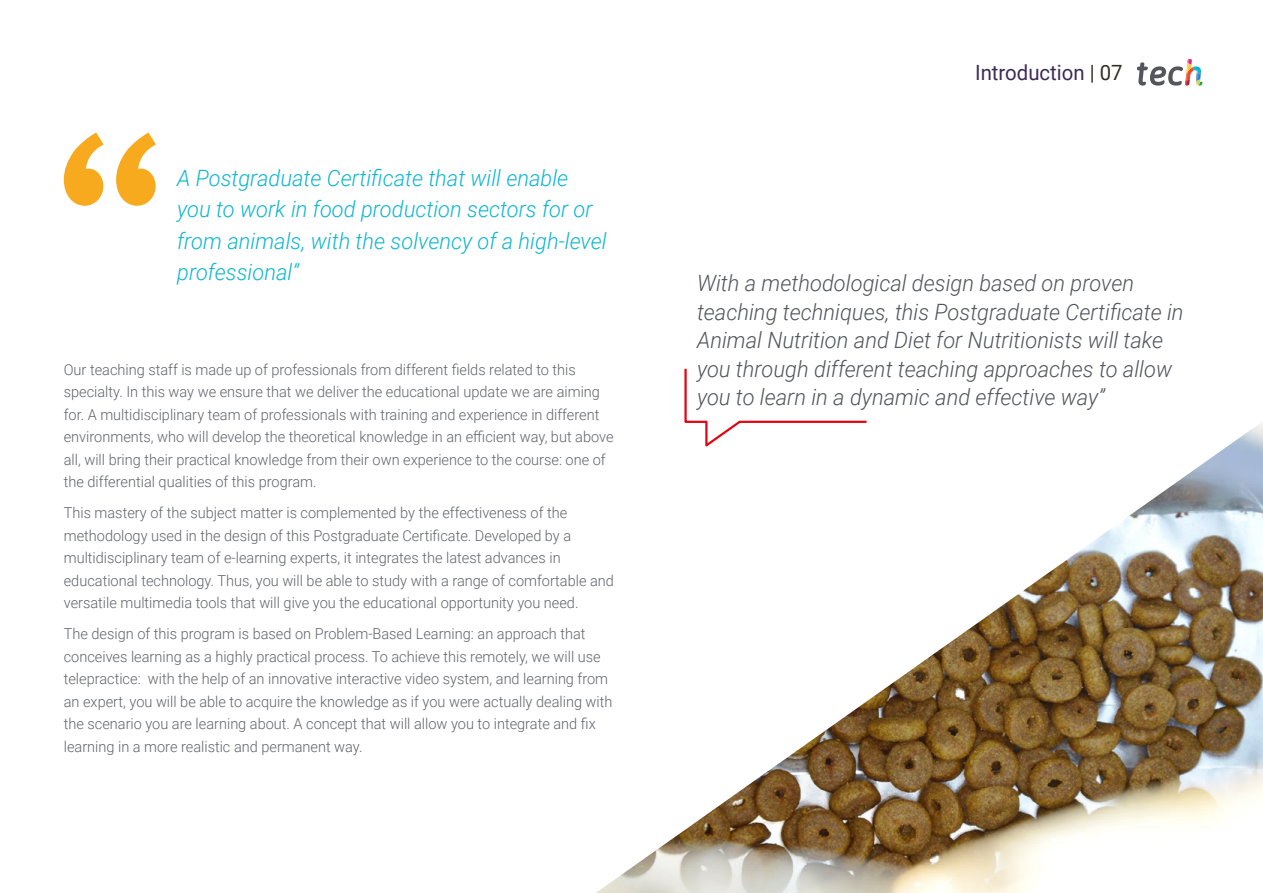
<style>
.page{position:relative;width:1263px;height:893px;background:#fff}
.page>*{position:absolute;margin:0;border:0;box-sizing:border-box;transform-origin:0 0}
.t1{font:italic 300 22.5px/28.5px "Roboto";color:#52555b}
.t2{font:italic 300 22.5px/31.5px "Roboto";color:#0fb6cf}
.t3{font:21px "Roboto";color:#3d2b56}
.t4{font:300 15px/22.5px "Roboto";color:#61646a}
.s1{color:#312e20}
</style>
<div class="page">
<svg style="left:64px;top:133px;width:92px;height:73px"></svg>
<svg style="left:684px;top:368px;width:183px;height:53px"></svg>
<img style="left:596px;top:421px;width:667px;height:472px">
<svg style="left:1137px;top:59px;width:65px;height:27px"></svg>
<h1 class="t2" style="left:177px;top:161px;width:431px">A Postgraduate Certificate that will enable you to work in food production sectors for or from animals, with the solvency of a high-level professional”</h1>
<p class="t4" style="left:64px;top:358px;width:551px">Our teaching staff is made up of professionals from different fields related to this specialty. In this way we ensure that we deliver the educational update we are aiming for. A multidisciplinary team of professionals with training and experience in different environments, who will develop the theoretical knowledge in an efficient way, but above all, will bring their practical knowledge from their own experience to the course: one of the differential qualities of this program.</p>
<p class="t4" style="left:64px;top:501px;width:552px">This mastery of the subject matter is complemented by the effectiveness of the methodology used in the design of this Postgraduate Certificate. Developed by a multidisciplinary team of e-learning experts, it integrates the latest advances in educational technology. Thus, you will be able to study with a range of comfortable and versatile multimedia tools that will give you the educational opportunity you need.</p>
<p class="t4" style="left:64px;top:622px;width:550px">The design of this program is based on Problem-Based Learning: an approach that conceives learning as a highly practical process. To achieve this remotely, we will use telepractice: with the help of an innovative interactive video system, and learning from an expert, you will be able to acquire the knowledge as if you were actually dealing with the scenario you are learning about. A concept that will allow you to integrate and fix learning in a more realistic and permanent way.</p>
<h2 class="t3" style="left:975px;top:57px;width:149px">Introduction <span class="s1">| 07</span></h2>
<p class="t1" style="left:697px;top:268px;width:488px">With a methodological design based on proven teaching techniques, this Postgraduate Certificate in Animal Nutrition and Diet for Nutritionists will take you through different teaching approaches to allow you to learn in a dynamic and effective way”</p>
</div>
